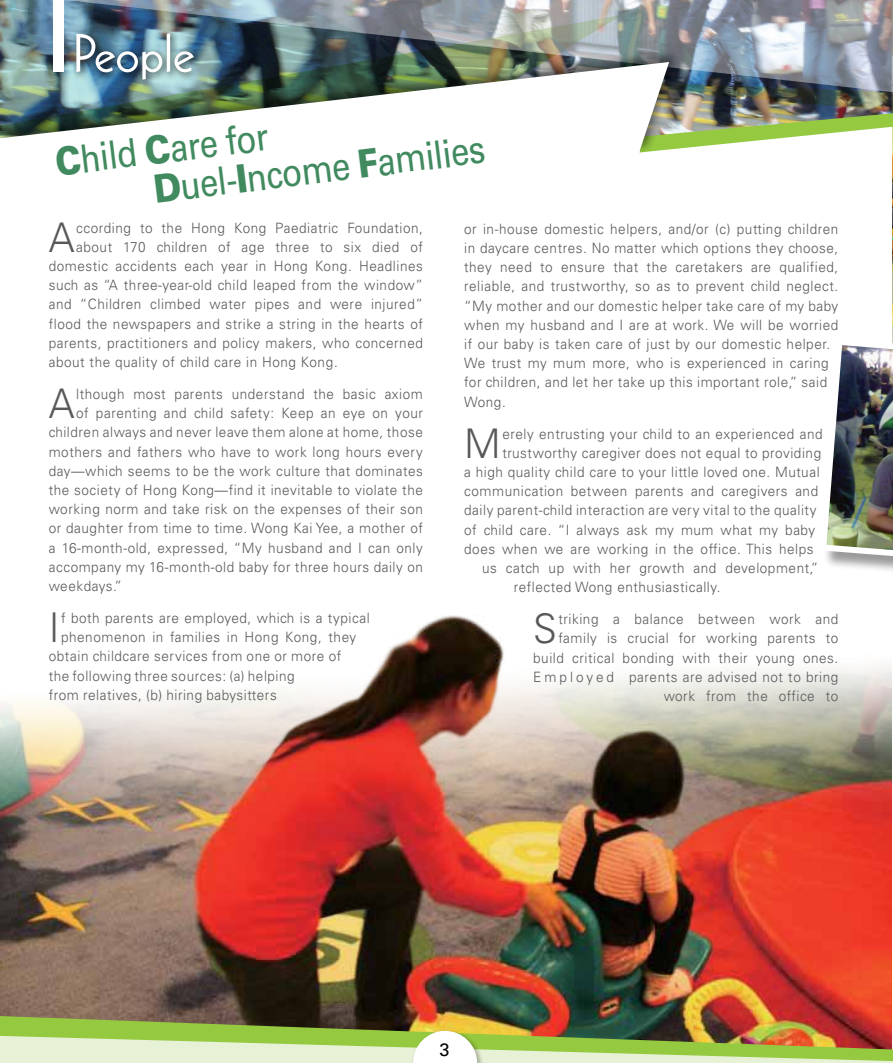
<style>
.page{position:relative;width:893px;height:1063px;background:#fff}
.page>*{position:absolute;margin:0;border:0;box-sizing:border-box;transform-origin:0 0}
.t1{font:52.5px "Kabel";color:#fff}
.t2{font:300 40.8px "Univers";color:#58595b;scale:.95 1}
.t3{font:39px/39px "Univers";color:#418a5f;scale:.85 1}
.t4{font:18px "Univers";color:#000}
.t5{font:300 14.25px/19.2px "Univers";letter-spacing:.04em;color:#58595b;scale:.95 1}
.s1{font-weight:900}
</style>
<div class="page">
<img style="left:892px;top:127px;width:1px;height:325px">
<img style="left:0;top:615px;width:891px;height:388px">
<img style="left:125px;top:0;width:768px;height:113px">
<img style="left:0;top:0;width:125px;height:46px">
<svg style="left:683px;top:113px;width:210px;height:104px"></svg>
<div style="left:0;top:46px;width:683px;height:193px;background:#000;opacity:.5"></div>
<img style="left:0;top:62px;width:669px;height:175px">
<div style="left:72px;top:29px;width:130px;height:59px;background:#000;opacity:.75"></div>
<div style="left:53px;top:0;width:11px;height:72px;background:#fff"></div>
<svg style="left:0;top:138px;width:641px;height:101px"></svg>
<img style="left:826px;top:336px;width:67px;height:235px">
<img style="left:0;top:1003px;width:893px;height:60px">
<h1 class="t1" style="left:73px;top:23px;width:122px">People</h1>
<h3 class="t3" style="left:147px;top:131px;width:394px;text-indent:-94px;rotate:-7deg"><span class="s1">C</span>hild <span class="s1">C</span>are for<br><span class="s1">D</span>uel-<span class="s1">I</span>ncome <span class="s1">F</span>amilies</h3>
<h2 class="t2" style="left:49px;top:213px;width:29px">A</h2>
<p class="t5" style="left:76px;top:218px;width:367px">ccording to the Hong Kong Paediatric Foundation,</p>
<p class="t5" style="left:464px;top:219px;width:395px">or in-house domestic helpers, and/or (c) putting children in daycare centres. No matter which options they choose, they need to ensure that the caretakers are qualified, reliable, and trustworthy, so as to prevent child neglect. “My mother and our domestic helper take care of my baby when my husband and I are at work. We will be worried if our baby is taken care of just by our domestic helper.<br>We trust my mum more, who is experienced in caring for children, and let her take up this important role,” said Wong.</p>
<h2 class="t2" style="left:464px;top:419px;width:40px">M</h2>
<p class="t5" style="left:502px;top:424px;width:339px">erely entrusting your child to an experienced and</p>
<p class="t5" style="left:76px;top:237px;width:366px">about 170 children of age three to six died of</p>
<p class="t5" style="left:49px;top:256px;width:395px">domestic accidents each year in Hong Kong. Headlines</p>
<p class="t5" style="left:49px;top:276px;width:395px">such as “A three-year-old child leaped from the window”</p>
<p class="t5" style="left:49px;top:295px;width:395px">and “Children climbed water pipes and were injured”</p>
<p class="t5" style="left:49px;top:314px;width:395px">flood the newspapers and strike a string in the hearts of</p>
<p class="t5" style="left:49px;top:333px;width:395px">parents, practitioners and policy makers, who concerned</p>
<p class="t5" style="left:49px;top:352px;width:306px">about the quality of child care in Hong Kong.</p>
<h2 class="t2" style="left:49px;top:379px;width:29px">A</h2>
<p class="t5" style="left:76px;top:384px;width:366px">lthough most parents understand the basic axiom</p>
<p class="t5" style="left:76px;top:404px;width:367px">of parenting and child safety: Keep an eye on your</p>
<p class="t5" style="left:49px;top:423px;width:395px">children always and never leave them alone at home, those</p>
<p class="t5" style="left:49px;top:442px;width:395px">mothers and fathers who have to work long hours every</p>
<p class="t5" style="left:49px;top:461px;width:395px">day—which seems to be the work culture that dominates</p>
<p class="t5" style="left:49px;top:480px;width:395px">the society of Hong Kong—find it inevitable to violate the</p>
<p class="t5" style="left:49px;top:500px;width:395px">working norm and take risk on the expenses of their son</p>
<p class="t5" style="left:49px;top:519px;width:395px">or daughter from time to time. Wong Kai Yee, a mother of</p>
<p class="t5" style="left:49px;top:538px;width:395px">a 16-month-old, expressed, “My husband and I can only</p>
<p class="t5" style="left:49px;top:557px;width:395px">accompany my 16-month-old baby for three hours daily on</p>
<p class="t5" style="left:49px;top:576px;width:79px">weekdays.”</p>
<h2 class="t2" style="left:49px;top:603px;width:13px">I</h2>
<p class="t5" style="left:61px;top:608px;width:326px">f both parents are employed, which is a typical</p>
<p class="t5" style="left:502px;top:443px;width:337px">trustworthy caregiver does not equal to providing</p>
<p class="t5" style="left:464px;top:462px;width:376px">a high quality child care to your little loved one. Mutual</p>
<p class="t5" style="left:464px;top:482px;width:374px">communication between parents and caregivers and</p>
<p class="t5" style="left:464px;top:501px;width:373px">daily parent-child interaction are very vital to the quality</p>
<p class="t5" style="left:464px;top:520px;width:371px">of child care. “I always ask my mum what my baby</p>
<p class="t5" style="left:464px;top:539px;width:369px">does when we are working in the office. This helps</p>
<p class="t5" style="left:482px;top:558px;width:355px">us catch up with her growth and development,”</p>
<p class="t5" style="left:514px;top:578px;width:219px">reflected Wong enthusiastically.</p>
<h2 class="t2" style="left:533px;top:604px;width:26px">S</h2>
<p class="t5" style="left:533px;top:610px;width:323px;text-align:right">triking a balance between work and family is crucial for working parents to build critical bonding with their young ones.<br>E m p l o y e d parents are advised not to bring work from the office to</p>
<p class="t5" style="left:61px;top:628px;width:312px">phenomenon in families in Hong Kong, they</p>
<p class="t5" style="left:49px;top:647px;width:309px">obtain childcare services from one or more of</p>
<p class="t5" style="left:49px;top:666px;width:260px">the following three sources: (a) helping</p>
<p class="t5" style="left:49px;top:685px;width:242px">from relatives, (b) hiring babysitters</p>
<p class="t4" style="left:439px;top:1039px;width:12px">3</p>
</div>
